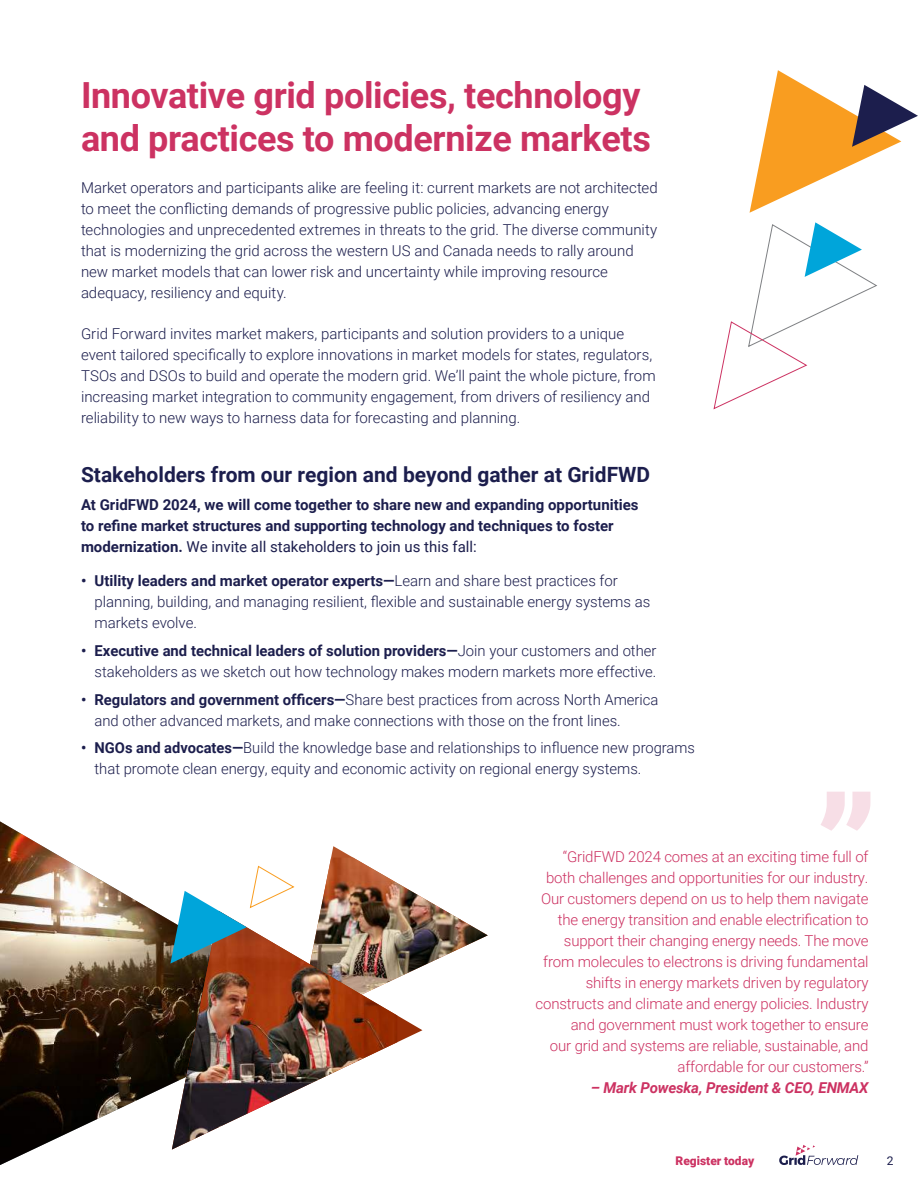
<style>
.page{position:relative;width:918px;height:1188px;background:#fff}
.page>*{position:absolute;margin:0;border:0;box-sizing:border-box;transform-origin:0 0}
.t1{font:700 36px/43.2px "Roboto";letter-spacing:-.01em;color:#cc3262}
.t2{font:700 21px "Roboto";color:#1c1e4d}
.t3{font:300 15px/21px "Roboto";color:#1c1e4d}
.t4{font:300 15px/21px "Roboto";letter-spacing:-.01em;color:#cc3262;text-align:right}
.t5{font:700 15px/21px "Roboto";color:#1c1e4d}
.t6{font:italic 700 15px "Roboto";letter-spacing:-.01em;color:#cc3262}
.t7{font:900 12px "Roboto";color:#cc3262}
.t8{font:12px "Roboto";color:#1c1e4d}
.s1{font-weight:400}
.s2{font-weight:700}
</style>
<div class="page">
<svg style="left:779px;top:1145px;width:79px;height:20px"></svg>
<svg style="left:750px;top:70px;width:168px;height:143px"></svg>
<img style="left:0;top:821px;width:172px;height:344px">
<svg style="left:397px;top:1024px;width:25px;height:19px"></svg>
<img style="left:172px;top:1024px;width:225px;height:126px">
<img style="left:170px;top:846px;width:318px;height:178px">
<svg style="left:713px;top:222px;width:164px;height:188px"></svg>
<svg style="left:821px;top:792px;width:49px;height:39px"></svg>
<h1 class="t1" style="left:81px;top:72px;width:571px">Innovative grid policies, technology and practices to modernize markets</h1>
<p class="t3" style="left:81px;top:176px;width:578px">Market operators and participants alike are feeling it: current markets are not architected to meet the conflicting demands of progressive public policies, advancing energy technologies and unprecedented extremes in threats to the grid. The diverse community that is modernizing the grid across the western US and Canada needs to rally around new market models that can lower risk and uncertainty while improving resource adequacy, resiliency and equity.</p>
<p class="t3" style="left:81px;top:323px;width:576px">Grid Forward invites market makers, participants and solution providers to a unique event tailored specifically to explore innovations in market models for states, regulators, TSOs and DSOs to build and operate the modern grid. We’ll paint the whole picture, from increasing market integration to community engagement, from drivers of resiliency and reliability to new ways to harness data for forecasting and planning.</p>
<h2 class="t2" style="left:81px;top:460px;width:571px">Stakeholders from our region and beyond gather at GridFWD</h2>
<p class="t5" style="left:81px;top:493px;width:559px">At GridFWD 2024, we will come together to share new and expanding opportunities to refine market structures and supporting technology and techniques to foster modernization. <span class="s1">We invite all stakeholders to join us this fall:</span></p>
<p class="t3" style="left:94px;top:570px;width:557px;text-indent:-14px"><span class="s2">• Utility leaders and market operator experts—</span>Learn and share best practices for planning, building, and managing resilient, flexible and sustainable energy systems as markets evolve.</p>
<p class="t3" style="left:81px;top:639px;width:577px;text-align:right"><span class="s2">• Executive and technical leaders of solution providers—</span>Join your customers and other stakeholders as we sketch out how technology makes modern markets more effective.</p>
<p class="t3" style="left:94px;top:688px;width:565px;text-indent:-13px"><span class="s2">• Regulators and government officers—</span>Share best practices from across North America and other advanced markets, and make connections with those on the front lines.</p>
<p class="t3" style="left:94px;top:737px;width:602px;text-indent:-14px"><span class="s2">• NGOs and advocates—</span>Build the knowledge base and relationships to influence new programs that promote clean energy, equity and economic activity on regional energy systems.</p>
<p class="t4" style="left:536px;top:846px;width:335px">“GridFWD 2024 comes at an exciting time full of both challenges and opportunities for our industry.<br>Our customers depend on us to help them navigate the energy transition and enable electrification to support their changing energy needs. The move from molecules to electrons is driving fundamental shifts in energy markets driven by regulatory constructs and climate and energy policies. Industry and government must work together to ensure<br>our grid and systems are reliable, sustainable, and affordable for our customers.”</p>
<p class="t6" style="left:591px;top:1078px;width:279px">– Mark Poweska, President &amp; CEO, ENMAX</p>
<p class="t7" style="left:676px;top:1152px;width:80px">Register today</p>
<p class="t8" style="left:887px;top:1152px;width:8px">2</p>
</div>
